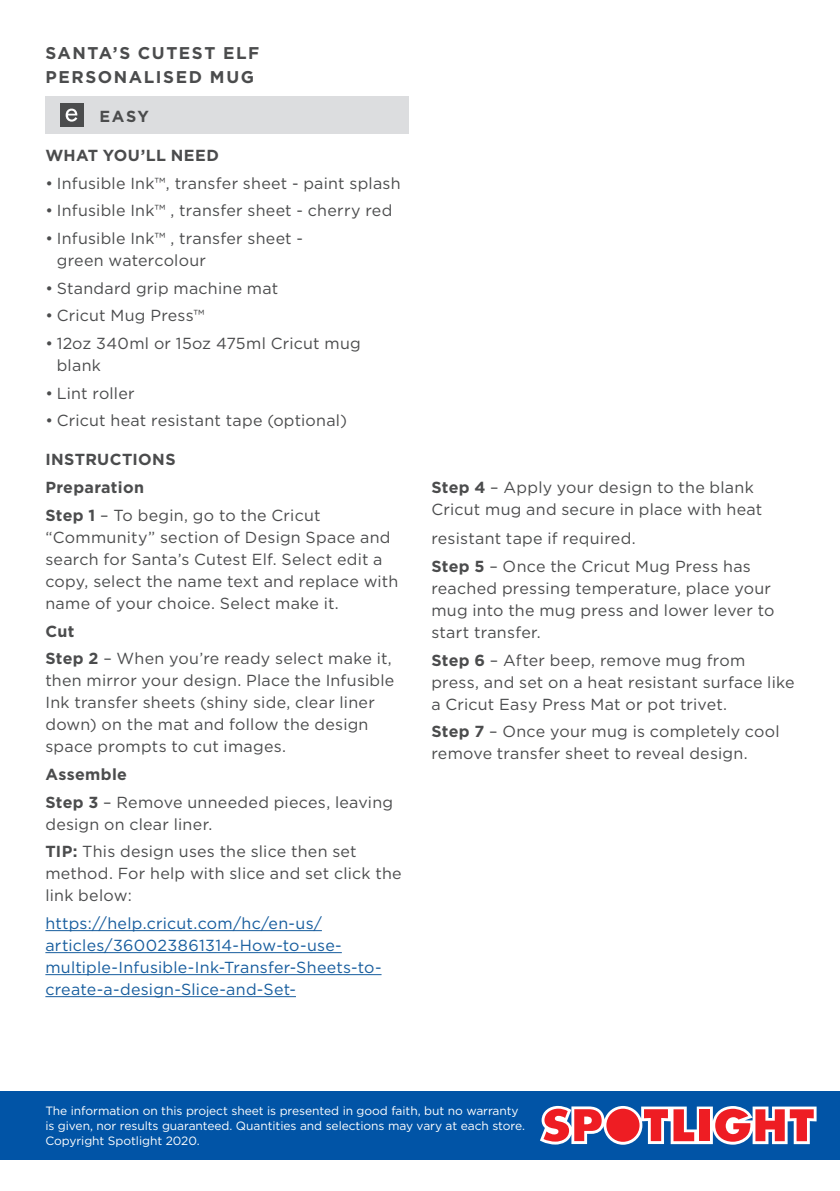
<style>
.page{position:relative;width:840px;height:1191px;background:#fff}
.page>*{position:absolute;margin:0;border:0;box-sizing:border-box;transform-origin:0 0}
.t1{font:700 17px/24px "Gotham";letter-spacing:.09em;color:#4b4c4d}
.t2{font:16px/22px "Gotham";letter-spacing:.015em;color:#4b4c4d}
.t3{font:16px/22px "Gotham";letter-spacing:.015em;color:#175d9e}
.t4{font:700 16px/27.6px "Gotham";letter-spacing:.02em;color:#4b4c4d}
.t5{font:12px/15px "Gotham";letter-spacing:-.005em;color:#fff}
.s1{font-weight:400}
.s2{font-weight:700}
</style>
<div class="page">
<hr style="left:45px;top:930px;width:277px;height:1px;background:#175d9e">
<hr style="left:45px;top:952px;width:296px;height:1px;background:#175d9e">
<hr style="left:45px;top:974px;width:336px;height:1px;background:#175d9e">
<hr style="left:45px;top:996px;width:251px;height:1px;background:#175d9e">
<div style="left:45px;top:96px;width:363px;height:38px;background:#dcdddf"></div>
<div style="left:60px;top:103px;width:23px;height:24px;background:#4b4c4d"></div>
<svg style="left:66px;top:109px;width:11px;height:13px"></svg>
<div style="left:0;top:1090px;width:839px;height:69px;background:#0154a6"></div>
<svg style="left:540px;top:1106px;width:276px;height:38px"></svg>
<p class="t1" style="left:45px;top:41px;width:215px">SANTA’S CUTEST ELF<br>PERSONALISED MUG</p>
<p class="t4" style="left:99px;top:102px;width:51px">EASY</p>
<p class="t4" style="left:45px;top:141px;width:175px">WHAT YOU’LL NEED</p>
<p class="t2" style="left:45px;top:172px;width:356px">• Infusible Ink™, transfer sheet - paint splash</p>
<p class="t2" style="left:45px;top:199px;width:348px">• Infusible Ink™ , transfer sheet - cherry red</p>
<p class="t2" style="left:57px;top:227px;width:248px;text-indent:-11px">• Infusible Ink™ , transfer sheet - green watercolour</p>
<p class="t2" style="left:45px;top:277px;width:234px">• Standard grip machine mat</p>
<p class="t2" style="left:45px;top:304px;width:161px">• Cricut Mug Press™</p>
<p class="t2" style="left:57px;top:332px;width:305px;text-indent:-11px">• 12oz 340ml or 15oz 475ml Cricut mug blank</p>
<p class="t2" style="left:45px;top:382px;width:91px">• Lint roller</p>
<p class="t2" style="left:45px;top:409px;width:303px">• Cricut heat resistant tape (optional)</p>
<p class="t4" style="left:45px;top:446px;width:276px">INSTRUCTIONS<br>Preparation<br>Step 1 <span class="s1">– To begin, go to the Cricut</span></p>
<p class="t2" style="left:45px;top:526px;width:354px">“Community” section of Design Space and search for Santa’s Cutest Elf. Select edit a copy, select the name text and replace with name of your choice. Select make it.</p>
<p class="t2" style="left:45px;top:616px;width:347px;line-height:27.6px"><span class="s2">Cut<br>Step 2</span> – When you’re ready select make it,</p>
<p class="t2" style="left:45px;top:669px;width:350px">then mirror your design. Place the Infusible Ink transfer sheets (shiny side, clear liner down) on the mat and follow the design space prompts to cut images.</p>
<p class="t2" style="left:45px;top:760px;width:349px;line-height:27.6px"><span class="s2">Assemble<br>Step 3</span> – Remove unneeded pieces, leaving</p>
<p class="t2" style="left:45px;top:809px;width:312px;line-height:27.6px">design on clear liner.<br><span class="s2">TIP:</span> This design uses the slice then set</p>
<p class="t2" style="left:45px;top:862px;width:357px">method. For help with slice and set click the link below:</p>
<p class="t3" style="left:45px;top:912px;width:337px">https://help.cricut.com/hc/en-us/ articles/360023861314-How-to-use&shy;multiple-Infusible-Ink-Transfer-Sheets-to&shy;create-a-design-Slice-and-Set-</p>
<p class="t2" style="left:431px;top:476px;width:332px"><span class="s2">Step 4</span> – Apply your design to the blank<br>Cricut mug and secure in place with heat</p>
<p class="t2" style="left:431px;top:524px;width:321px;line-height:27.6px">resistant tape if required.<br><span class="s2">Step 5</span> – Once the Cricut Mug Press has</p>
<p class="t2" style="left:431px;top:577px;width:344px">reached pressing temperature, place your mug into the mug press and lower lever to start transfer.</p>
<p class="t2" style="left:431px;top:648px;width:364px"><span class="s2">Step 6</span> – After beep, remove mug from press, and set on a heat resistant surface like a Cricut Easy Press Mat or pot trivet.</p>
<p class="t2" style="left:431px;top:720px;width:349px"><span class="s2">Step 7</span> – Once your mug is completely cool remove transfer sheet to reveal design.</p>
<p class="t5" style="left:45px;top:1103px;width:481px">The information on this project sheet is presented in good faith, but no warranty is given, nor results guaranteed. Quantities and selections may vary at each store.<br>Copyright Spotlight 2020.</p>
</div>
